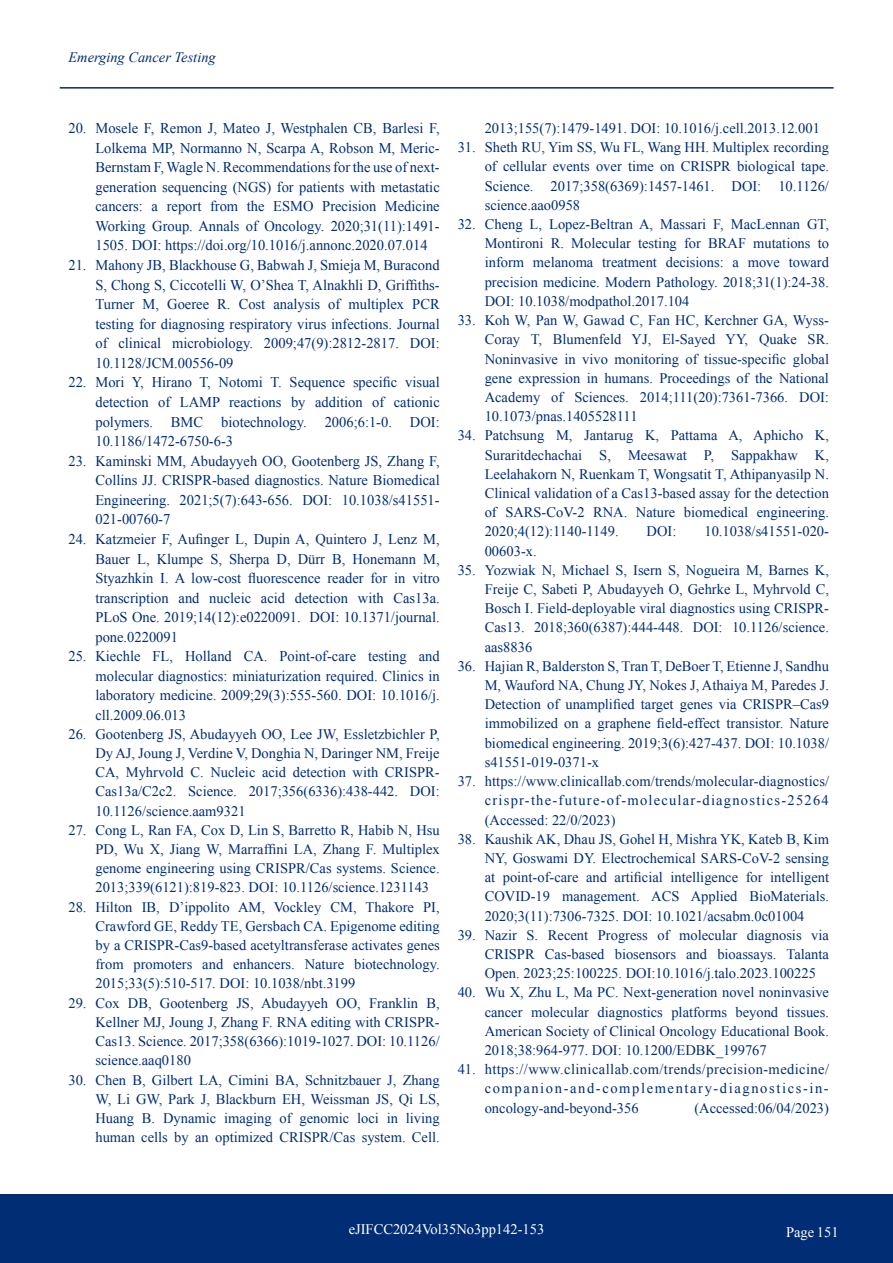
<style>
.page{position:relative;width:893px;height:1263px;background:#fff}
.page>*{position:absolute;margin:0;border:0;box-sizing:border-box;transform-origin:0 0}
.t1{font:14.85px/19.5px "Times New Roman";color:#012d74;text-align:justify}
.t2{font:14.55px/19.2px "Times New Roman";color:#012d74;text-align:justify}
.t3{font:14.55px "Times New Roman";color:#fff}
.t4{font:italic 14.4px "Times New Roman";color:#012d74}
</style>
<div class="page">
<div style="left:0;top:1195px;width:893px;height:68px;background:#012d74"></div>
<hr style="left:60px;top:87px;width:774px;height:2px;background:#012d74">
<p class="t4" style="left:68px;top:47px;width:149px">Emerging Cancer Testing</p>
<p class="t1" style="left:95px;top:118px;width:346px;text-indent:-27px">20. Mosele F, Remon J, Mateo J, Westphalen CB, Barlesi F, Lolkema MP, Normanno N, Scarpa A, Robson M, Meric-Bernstam F, Wagle N. Recommendations for the use of next&shy;generation sequencing (NGS) for patients with metastatic cancers: a report from the ESMO Precision Medicine Working Group. Annals of Oncology. 2020;31(11):1491- 1505. DOI: https://doi.org/10.1016/j.annonc.2020.07.014</p>
<p class="t1" style="left:95px;top:255px;width:346px;text-indent:-27px">21. Mahony JB, Blackhouse G, Babwah J, Smieja M, Buracond S, Chong S, Ciccotelli W, O’Shea T, Alnakhli D, Griffiths-Turner M, Goeree R. Cost analysis of multiplex PCR testing for diagnosing respiratory virus infections. Journal of clinical microbiology. 2009;47(9):2812-2817. DOI:<br>10.1128/JCM.00556-09</p>
<p class="t1" style="left:95px;top:372px;width:346px;text-indent:-27px">22. Mori Y, Hirano T, Notomi T. Sequence specific visual detection of LAMP reactions by addition of cationic polymers. BMC biotechnology. 2006;6:1-0. DOI:<br>10.1186/1472-6750-6-3</p>
<p class="t1" style="left:95px;top:451px;width:346px;text-indent:-27px">23. Kaminski MM, Abudayyeh OO, Gootenberg JS, Zhang F, Collins JJ. CRISPR-based diagnostics. Nature Biomedical Engineering. 2021;5(7):643-656. DOI: 10.1038/s41551- 021-00760-7</p>
<p class="t1" style="left:95px;top:529px;width:346px;text-indent:-27px">24. Katzmeier F, Aufinger L, Dupin A, Quintero J, Lenz M, Bauer L, Klumpe S, Sherpa D, Dürr B, Honemann M, Styazhkin I. A low-cost fluorescence reader for in vitro transcription and nucleic acid detection with Cas13a.<br>PLoS One. 2019;14(12):e0220091. DOI: 10.1371/journal. pone.0220091</p>
<p class="t1" style="left:95px;top:646px;width:346px;text-indent:-27px">25. Kiechle FL, Holland CA. Point-of-care testing and molecular diagnostics: miniaturization required. Clinics in laboratory medicine. 2009;29(3):555-560. DOI: 10.1016/j.</p>
<p class="t2" style="left:95px;top:705px;width:92px">cll.2009.06.013</p>
<p class="t2" style="left:95px;top:724px;width:346px;text-indent:-27px">26. Gootenberg JS, Abudayyeh OO, Lee JW, Essletzbichler P, Dy AJ, Joung J, Verdine V, Donghia N, Daringer NM, Freije CA, Myhrvold C. Nucleic acid detection with CRISPR-Cas13a/C2c2. Science. 2017;356(6336):438-442. DOI:<br>10.1126/science.aam9321</p>
<p class="t2" style="left:95px;top:820px;width:346px;text-indent:-27px">27. Cong L, Ran FA, Cox D, Lin S, Barretto R, Habib N, Hsu PD, Wu X, Jiang W, Marraffini LA, Zhang F. Multiplex genome engineering using CRISPR/Cas systems. Science.<br>2013;339(6121):819-823. DOI: 10.1126/science.1231143</p>
<p class="t2" style="left:95px;top:897px;width:346px;text-indent:-27px">28. Hilton IB, D’ippolito AM, Vockley CM, Thakore PI, Crawford GE, Reddy TE, Gersbach CA. Epigenome editing by a CRISPR-Cas9-based acetyltransferase activates genes from promoters and enhancers. Nature biotechnology.<br>2015;33(5):510-517. DOI: 10.1038/nbt.3199</p>
<p class="t2" style="left:95px;top:993px;width:346px;text-indent:-27px">29. Cox DB, Gootenberg JS, Abudayyeh OO, Franklin B, Kellner MJ, Joung J, Zhang F. RNA editing with CRISPR-Cas13. Science. 2017;358(6366):1019-1027. DOI: 10.1126/ science.aaq0180</p>
<p class="t2" style="left:95px;top:1070px;width:346px;text-indent:-27px">30. Chen B, Gilbert LA, Cimini BA, Schnitzbauer J, Zhang W, Li GW, Park J, Blackburn EH, Weissman JS, Qi LS, Huang B. Dynamic imaging of genomic loci in living human cells by an optimized CRISPR/Cas system. Cell.</p>
<p class="t2" style="left:485px;top:118px;width:337px">2013;155(7):1479-1491. DOI: 10.1016/j.cell.2013.12.001</p>
<p class="t2" style="left:485px;top:137px;width:346px;text-indent:-27px">31. Sheth RU, Yim SS, Wu FL, Wang HH. Multiplex recording of cellular events over time on CRISPR biological tape.<br>Science. 2017;358(6369):1457-1461. DOI: 10.1126/ science.aao0958</p>
<p class="t2" style="left:485px;top:214px;width:346px;text-indent:-27px">32. Cheng L, Lopez-Beltran A, Massari F, MacLennan GT, Montironi R. Molecular testing for BRAF mutations to inform melanoma treatment decisions: a move toward precision medicine. Modern Pathology. 2018;31(1):24-38.<br>DOI: 10.1038/modpathol.2017.104</p>
<p class="t2" style="left:485px;top:310px;width:346px;text-indent:-27px">33. Koh W, Pan W, Gawad C, Fan HC, Kerchner GA, Wyss-Coray T, Blumenfeld YJ, El-Sayed YY, Quake SR.<br>Noninvasive in vivo monitoring of tissue-specific global gene expression in humans. Proceedings of the National Academy of Sciences. 2014;111(20):7361-7366. DOI:<br>10.1073/pnas.1405528111</p>
<p class="t2" style="left:485px;top:426px;width:346px;text-indent:-27px">34. Patchsung M, Jantarug K, Pattama A, Aphicho K, Suraritdechachai S, Meesawat P, Sappakhaw K, Leelahakorn N, Ruenkam T, Wongsatit T, Athipanyasilp N.<br>Clinical validation of a Cas13-based assay for the detection of SARS-CoV-2 RNA. Nature biomedical engineering.<br>2020;4(12):1140-1149.</p>
<p class="t2" style="left:647px;top:522px;width:31px">DOI:</p>
<p class="t2" style="left:704px;top:522px;width:126px">10.1038/s41551-020-</p>
<p class="t2" style="left:485px;top:541px;width:53px">00603-x.</p>
<p class="t2" style="left:485px;top:560px;width:346px;text-indent:-27px">35. Yozwiak N, Michael S, Isern S, Nogueira M, Barnes K, Freije C, Sabeti P, Abudayyeh O, Gehrke L, Myhrvold C, Bosch I. Field-deployable viral diagnostics using CRISPR-Cas13. 2018;360(6387):444-448. DOI: 10.1126/science. aas8836</p>
<p class="t2" style="left:485px;top:656px;width:346px;text-indent:-27px">36. Hajian R, Balderston S, Tran T, DeBoer T, Etienne J, Sandhu M, Wauford NA, Chung JY, Nokes J, Athaiya M, Paredes J.<br>Detection of unamplified target genes via CRISPR–Cas9 immobilized on a graphene field-effect transistor. Nature biomedical engineering. 2019;3(6):427-437. DOI: 10.1038/ s41551-019-0371-x</p>
<p class="t2" style="left:485px;top:771px;width:346px;text-indent:-27px">37. https://www.clinicallab.com/trends/molecular-diagnostics/ crispr-the-future-of-molecular-diagnostics-25264 (Accessed: 22/0/2023)</p>
<p class="t2" style="left:485px;top:829px;width:346px;text-indent:-27px">38. Kaushik AK, Dhau JS, Gohel H, Mishra YK, Kateb B, Kim NY, Goswami DY. Electrochemical SARS-CoV-2 sensing at point-of-care and artificial intelligence for intelligent COVID-19 management. ACS Applied BioMaterials.<br>2020;3(11):7306-7325. DOI: 10.1021/acsabm.0c01004</p>
<p class="t2" style="left:485px;top:925px;width:346px;text-indent:-27px">39. Nazir S. Recent Progress of molecular diagnosis via CRISPR Cas-based biosensors and bioassays. Talanta Open. 2023;25:100225. DOI:10.1016/j.talo.2023.100225</p>
<p class="t2" style="left:485px;top:983px;width:346px;text-indent:-27px">40. Wu X, Zhu L, Ma PC. Next-generation novel noninvasive cancer molecular diagnostics platforms beyond tissues.<br>American Society of Clinical Oncology Educational Book.<br>2018;38:964-977. DOI: 10.1200/EDBK_199767</p>
<p class="t2" style="left:485px;top:1059px;width:346px;text-indent:-27px">41. https://www.clinicallab.com/trends/precision-medicine/ companion-and-complementary-diagnostics-in&shy;oncology-and-beyond-356</p>
<p class="t2" style="left:694px;top:1098px;width:136px">(Accessed:06/04/2023)</p>
<p class="t3" style="left:349px;top:1219px;width:197px">eJIFCC2024Vol35No3pp142-153</p>
<p class="t3" style="left:786px;top:1223px;width:54px">Page 151</p>
</div>
